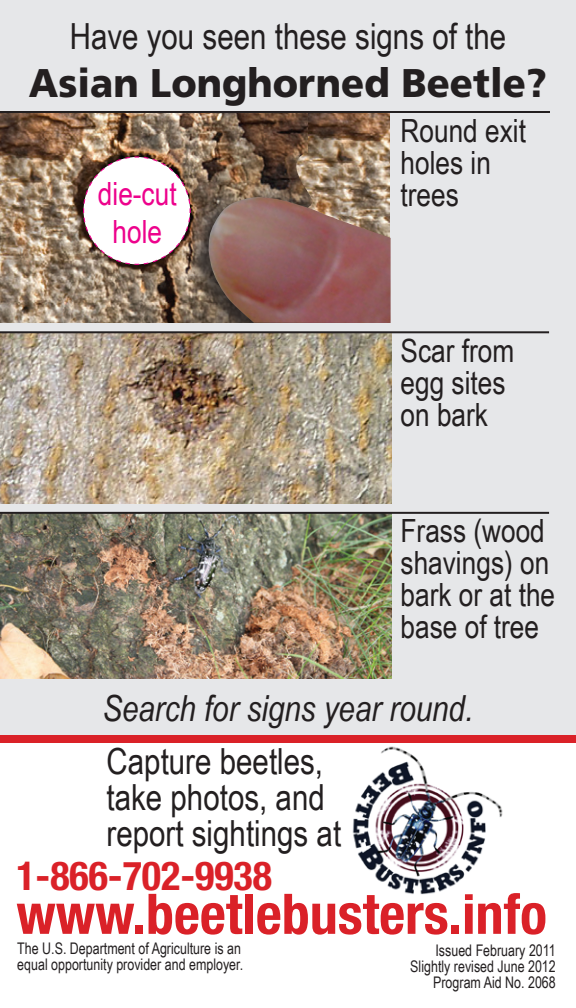
<style>
.page{position:relative;width:576px;height:1008px;background:#fff}
.page>*{position:absolute;margin:0;border:0;box-sizing:border-box;transform-origin:0 0}
.t1{font:700 condensed 56px "Helvetica Neue LT Std";color:#da2128}
.t2{font:900 40px "Frutiger";color:#231f20;scale:.95 1}
.t3{font:700 condensed 40px "Helvetica Neue LT Std";color:#da2128}
.t4{font:36px/36px "Arial Narrow";color:#231f20}
.t5{font:italic 36px "Arial Narrow";color:#231f20}
.t6{font:32px/32px "Arial Narrow";color:#231f20}
.t7{font:32px/38.4px "Arial Narrow";color:#ed028c;text-align:center}
.t8{font:16px/16px "Arial Narrow";color:#231f20;scale:.95 1}
</style>
<div class="page">
<div style="left:0;top:0;width:576px;height:740px;background:#e6e7e9"></div>
<div style="left:0;top:735px;width:576px;height:8px;background:#da2128"></div>
<img style="left:0;top:514px;width:391px;height:165px">
<img style="left:0;top:113px;width:292px;height:210px">
<img style="left:292px;top:113px;width:98px;height:83px">
<div style="left:191px;top:196px;width:200px;height:145px;background:#231f20;opacity:.75"></div>
<img style="left:208px;top:197px;width:183px;height:126px">
<hr style="left:0;top:111px;width:550px;height:2px;background:#231f20">
<div style="left:0;top:323px;width:395px;height:13px;background:#e6e7e9"></div>
<hr style="left:0;top:512px;width:549px;height:2px;background:#231f20">
<img style="left:352px;top:746px;width:151px;height:149px">
<img style="left:0;top:333px;width:391px;height:171px">
<hr style="left:0;top:331px;width:549px;height:2px;background:#231f20">
<img style="left:82px;top:156px;width:109px;height:109px">
<h3 class="t4" style="left:70px;top:17px;width:438px">Have you seen these signs of the</h3>
<h2 class="t2" style="left:29px;top:59px;width:547px">Asian Longhorned Beetle?</h2>
<h3 class="t7" style="left:98px;top:173px;width:80px">die-cut hole</h3>
<h3 class="t6" style="left:401px;top:113px;width:127px">Round exit holes in trees</h3>
<h3 class="t6" style="left:401px;top:333px;width:115px">Scar from egg sites on bark</h3>
<h3 class="t6" style="left:401px;top:513px;width:156px">Frass (wood shavings) on bark or at the base of tree</h3>
<h3 class="t5" style="left:102px;top:683px;width:372px">Search for signs year round.</h3>
<h3 class="t4" style="left:107px;top:742px;width:236px">Capture beetles, take photos, and report sightings at</h3>
<h2 class="t3" style="left:16px;top:851px;width:257px">1-866-702-9938</h2>
<h1 class="t1" style="left:16px;top:880px;width:532px">www.beetlebusters.info</h1>
<p class="t8" style="left:17px;top:940px;width:239px">The U.S. Department of Agriculture is an equal opportunity provider and employer.</p>
<p class="t8" style="left:410px;top:942px;width:155px;text-align:right">Issued February 2011<br>Slightly revised June 2012<br>Program Aid No. 2068</p>
</div>
